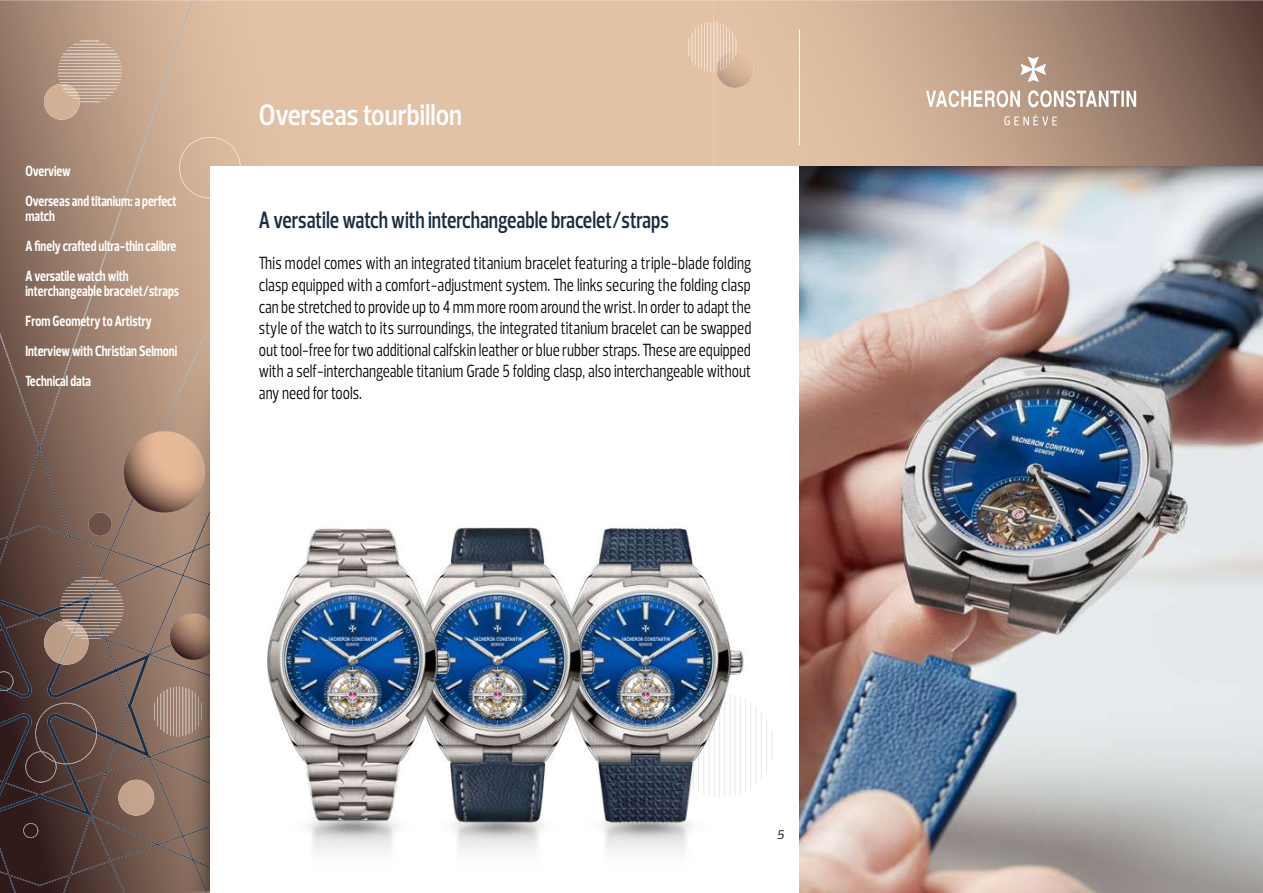
<style>
.page{position:relative;width:1263px;height:893px;background:#fff}
.page>*{position:absolute;margin:0;border:0;box-sizing:border-box;transform-origin:0 0}
.t1{font:600 30px "Prelo Condensed";color:#fff}
.t2{font:600 24px "Prelo Condensed";color:#1a2e40;scale:.9 1}
.t3{font:18px/21.6px "Prelo Condensed";color:#000;text-align:justify;scale:.9 1}
.t4{font:700 15px/30px "Prelo Condensed";color:#fff;scale:.9 1}
.t5{font:italic 12.75px "Prelo";color:#000}
</style>
<div class="page">
<div style="left:235px;top:0;width:479px;height:166px;background:#e3c1a4"></div>
<svg style="left:714px;top:0;width:549px;height:166px;background:#b59680"></svg>
<svg style="left:0;top:0;width:235px;height:893px;background:#8b7162"></svg>
<svg style="left:23px;top:823px;width:15px;height:15px"></svg>
<svg style="left:25px;top:703px;width:72px;height:79px;background:#533f3c"></svg>
<svg style="left:179px;top:137px;width:62px;height:53px;background:#d6b69b"></svg>
<div style="left:118px;top:780px;width:36px;height:36px;background:#c3a38c;border-radius:18px"></div>
<div style="left:89px;top:513px;width:23px;height:23px;background:#6d5249;border-radius:12px"></div>
<svg style="left:154px;top:686px;width:9px;height:51px"></svg>
<svg style="left:0;top:671px;width:13px;height:20px"></svg>
<svg style="left:44px;top:577px;width:80px;height:88px;background:#8c766b"></svg>
<svg style="left:65px;top:41px;width:49px;height:10px"></svg>
<hr style="left:64px;top:53px;width:52px;height:1px;background:#d5c2b5">
<svg style="left:44px;top:57px;width:78px;height:63px;background:#c1a590"></svg>
<img style="left:716px;top:51px;width:38px;height:37px">
<svg style="left:688px;top:22px;width:49px;height:50px;background:#e4c7af"></svg>
<svg style="left:124px;top:431px;width:81px;height:81px;background:#a6816c"></svg>
<svg style="left:926px;top:57px;width:210px;height:68px;background:#bea491"></svg>
<svg style="left:163px;top:190px;width:47px;height:701px;background:#a88a77"></svg>
<hr style="left:799px;top:30px;width:1px;height:115px;background:#fff">
<div style="left:210px;top:166px;width:1052px;height:727px;background:#fff"></div>
<img style="left:799px;top:214px;width:464px;height:679px">
<img style="left:799px;top:166px;width:464px;height:48px">
<img style="left:619px;top:526px;width:148px;height:320px">
<img style="left:474px;top:526px;width:145px;height:320px">
<img style="left:267px;top:527px;width:207px;height:319px">
<p class="t4" style="left:26px;top:156px;width:169px">Overview<br>Overseas and titanium: a perfect</p>
<p class="t4" style="left:26px;top:201px;width:169px">match<br>A finely crafted ultra-thin calibre<br>A versatile watch with</p>
<p class="t4" style="left:26px;top:276px;width:172px">interchangeable bracelet/straps<br>From Geometry to Artistry<br>Interview with Christian Selmoni<br>Technical data</p>
<h1 class="t1" style="left:259px;top:97px;width:205px">Overseas tourbillon</h1>
<h2 class="t2" style="left:259px;top:205px;width:457px">A versatile watch with interchangeable bracelet/straps</h2>
<p class="t3" style="left:259px;top:253px;width:549px">This model comes with an integrated titanium bracelet featuring a triple-blade folding clasp equipped with a comfort-adjustment system. The links securing the folding clasp can be stretched to provide up to 4 mm more room around the wrist. In order to adapt the style of the watch to its surroundings, the integrated titanium bracelet can be swapped out tool-free for two additional calfskin leather or blue rubber straps. These are equipped with a self-interchangeable titanium Grade 5 folding clasp, also interchangeable without any need fortools.</p>
<p class="t5" style="left:777px;top:826px;width:9px">5</p>
</div>
